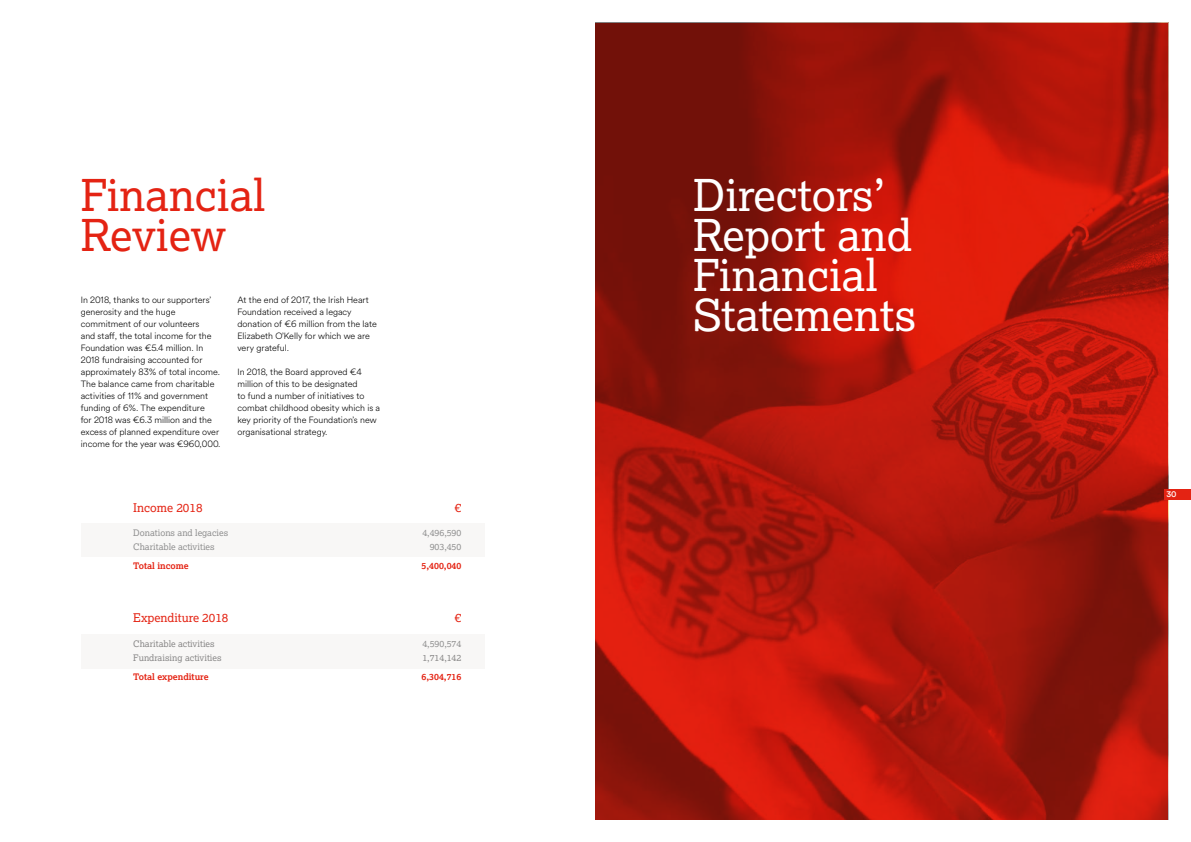
<style>
.page{position:relative;width:1191px;height:842px;background:#fff}
.page>*{position:absolute;margin:0;border:0;box-sizing:border-box;transform-origin:0 0}
.t1{font:44px/40px "Lexia";color:#fff}
.t2{font:44px/40px "Lexia";color:#e42313}
.t3{font:12px "Lexia";color:#e42313}
.t4{font:300 9px/12px "Circular Air Pro";color:#000}
.t5{font:9px "Lexia";color:#909090}
.t6{font:9px "Lexia";color:#898888}
.t7{font:700 9px "Lexia";color:#e42313}
.t8{font:500 8px "Circular Air Pro";color:#fff}
</style>
<div class="page">
<div style="left:81px;top:523px;width:403px;height:35px;background:#f8f7f6"></div>
<div style="left:81px;top:634px;width:403px;height:34px;background:#f8f7f6"></div>
<svg style="left:595px;top:23px;width:573px;height:796px;background:#a8160b"></svg>
<div style="left:1164px;top:490px;width:27px;height:10px;background:#e42313"></div>
<h1 class="t2" style="left:81px;top:173px;width:186px">Financial<br>Review</h1>
<p class="t4" style="left:81px;top:294px;width:141px">In 2018, thanks to our supporters’ generosity and the huge commitment of our volunteers<br>and staff, the total income for the<br>Foundation was €5.4 million. In<br>2018 fundraising accounted for approximately 83% of total income.<br>The balance came from charitable activities of 11% and government funding of 6%. The expenditure<br>for 2018 was €6.3 million and the excess of planned expenditure over income for the year was €960,000.</p>
<p class="t4" style="left:237px;top:294px;width:141px">At the end of 2017, the Irish Heart<br>Foundation received a legacy donation of €6 million from the late<br>Elizabeth O’Kelly for which we are very grateful.</p>
<p class="t4" style="left:237px;top:366px;width:144px">In 2018, the Board approved €4 million of this to be designated<br>to fund a number of initiatives to combat childhood obesity which is a key priority of the Foundation’s new organisational strategy.</p>
<h2 class="t3" style="left:133px;top:500px;width:71px">Income 2018</h2>
<h2 class="t3" style="left:455px;top:500px;width:8px">€</h2>
<p class="t5" style="left:133px;top:527px;width:96px">Donations and legacies</p>
<p class="t5" style="left:422px;top:527px;width:40px">4,496,590</p>
<p class="t5" style="left:133px;top:541px;width:83px">Charitable activities</p>
<p class="t5" style="left:430px;top:541px;width:33px">903,450</p>
<p class="t7" style="left:133px;top:560px;width:57px">Total income</p>
<p class="t7" style="left:421px;top:560px;width:41px">5,400,040</p>
<h2 class="t3" style="left:133px;top:610px;width:97px">Expenditure 2018</h2>
<h2 class="t3" style="left:455px;top:610px;width:8px">€</h2>
<p class="t6" style="left:133px;top:638px;width:83px">Charitable activities</p>
<p class="t5" style="left:422px;top:638px;width:40px">4,590,574</p>
<p class="t6" style="left:133px;top:652px;width:90px">Fundraising activities</p>
<p class="t6" style="left:422px;top:652px;width:40px">1,714,142</p>
<p class="t7" style="left:133px;top:671px;width:77px">Total expenditure</p>
<p class="t7" style="left:421px;top:671px;width:41px">6,304,716</p>
<h1 class="t1" style="left:693px;top:173px;width:225px">Directors’<br>Report and<br>Financial<br>Statements</h1>
<p class="t8" style="left:1166px;top:489px;width:12px">30</p>
</div>
